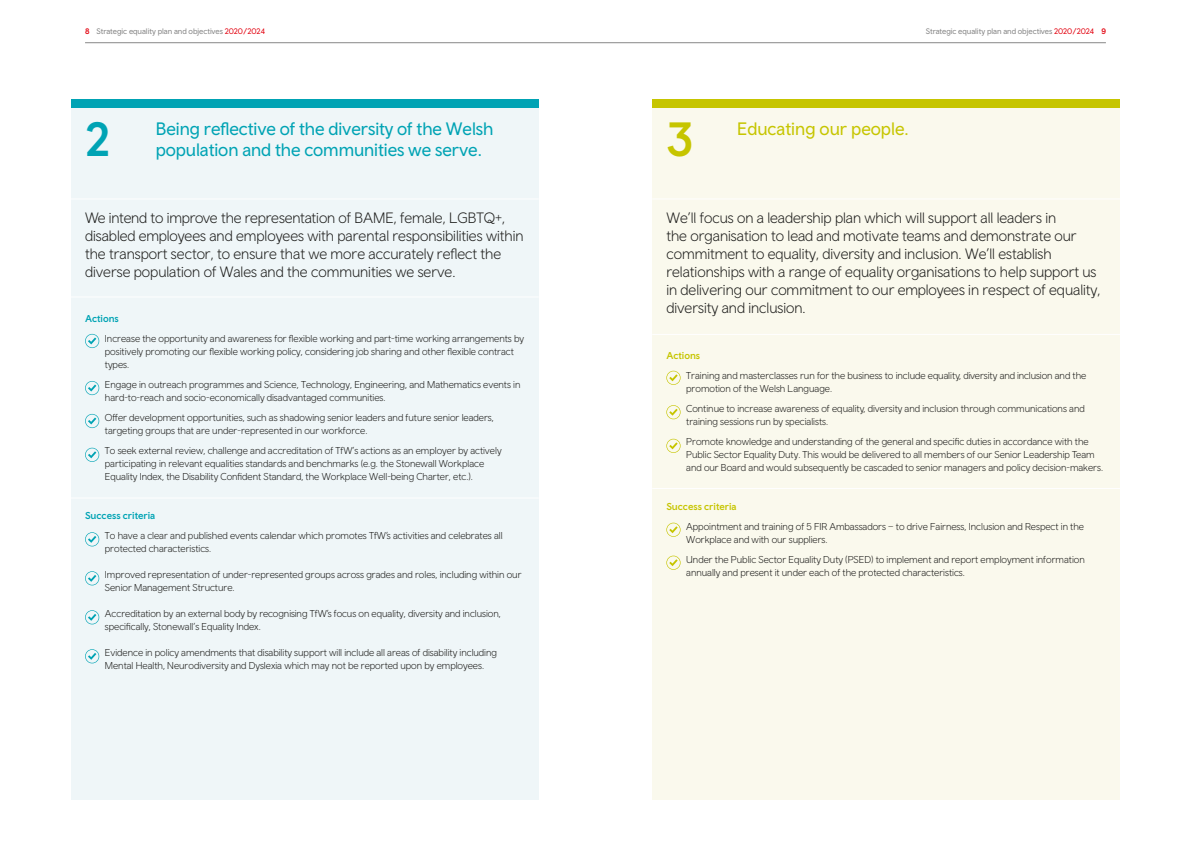
<style>
.page{position:relative;width:1191px;height:842px;background:#fff}
.page>*{position:absolute;margin:0;border:0;box-sizing:border-box;transform-origin:0 0}
.t1{font:500 48px "Wales Sans Body";color:#00a3b4}
.t2{font:500 48px "Wales Sans Body";color:#c6c500}
.t3{font:18px/21px "Wales Sans Body";letter-spacing:-.005em;color:#00a3b4}
.t4{font:18px "Wales Sans Body";color:#c6c500}
.t5{font:300 15px/18px "Wales Sans Body";color:#1d1d1b}
.t6{font:300 10px/13px "Wales Sans Body";color:#1d1d1b}
.t7{font:500 10px "Wales Sans Body";color:#c6c500}
.t8{font:500 10px "Wales Sans Body";color:#00a3b4}
.t9{font:8px "Wales Sans Body";letter-spacing:-.01em;color:#878787}
.s1{font-weight:500;color:#e30613}
.s2{color:#e30613}
</style>
<div class="page">
<hr style="left:85px;top:43px;width:1021px;height:1px;background:#878787">
<div style="left:652px;top:100px;width:468px;height:700px;background:#faf9ed"></div>
<svg style="left:666px;top:371px;width:14px;height:14px"></svg>
<svg style="left:666px;top:405px;width:14px;height:14px"></svg>
<svg style="left:666px;top:556px;width:14px;height:14px"></svg>
<div style="left:71px;top:100px;width:468px;height:700px;background:#eff6f8"></div>
<svg style="left:85px;top:334px;width:14px;height:14px"></svg>
<svg style="left:85px;top:381px;width:14px;height:14px"></svg>
<svg style="left:85px;top:414px;width:14px;height:14px"></svg>
<svg style="left:85px;top:448px;width:14px;height:14px"></svg>
<svg style="left:85px;top:532px;width:14px;height:14px"></svg>
<div style="left:71px;top:99px;width:468px;height:9px;background:#00a3b4"></div>
<svg style="left:666px;top:439px;width:14px;height:14px"></svg>
<svg style="left:666px;top:523px;width:14px;height:14px"></svg>
<svg style="left:85px;top:649px;width:14px;height:14px"></svg>
<svg style="left:85px;top:610px;width:14px;height:14px"></svg>
<svg style="left:85px;top:571px;width:14px;height:14px"></svg>
<div style="left:652px;top:99px;width:468px;height:9px;background:#c6c500"></div>
<hr style="left:71px;top:198px;width:468px;height:1px;background:#fff">
<hr style="left:71px;top:296px;width:468px;height:1px;background:#fff">
<hr style="left:71px;top:497px;width:468px;height:1px;background:#fff">
<hr style="left:652px;top:198px;width:468px;height:1px;background:#fff">
<hr style="left:652px;top:334px;width:468px;height:1px;background:#fff">
<hr style="left:652px;top:488px;width:468px;height:1px;background:#fff">
<p class="t9" style="left:85px;top:26px;width:181px"><span class="s1">8</span> Strategic equality plan and objectives <span class="s2">2020/2024</span></p>
<p class="t9" style="left:926px;top:26px;width:181px">Strategic equality plan and objectives <span class="s2">2020/2024</span> <span class="s1">9</span></p>
<h1 class="t1" style="left:85px;top:110px;width:27px">2</h1>
<h2 class="t3" style="left:156px;top:117px;width:339px">Being reflective of the diversity of the Welsh population and the communities we serve.</h2>
<h1 class="t2" style="left:666px;top:110px;width:28px">3</h1>
<h2 class="t4" style="left:737px;top:117px;width:173px">Educating our people.</h2>
<p class="t5" style="left:85px;top:209px;width:440px">We intend to improve the representation of BAME, female, LGBTQ+, disabled employees and employees with parental responsibilities within the transport sector, to ensure that we more accurately reflect the diverse population of Wales and the communities we serve.</p>
<p class="t8" style="left:85px;top:312px;width:35px">Actions</p>
<p class="t6" style="left:105px;top:331px;width:420px">Increase the opportunity and awareness for flexible working and part-time working arrangements by positively promoting our flexible working policy, considering job sharing and other flexible contract types.</p>
<p class="t6" style="left:105px;top:377px;width:417px">Engage in outreach programmes and Science, Technology, Engineering, and Mathematics events in hard-to-reach and socio-economically disadvantaged communities.</p>
<p class="t6" style="left:105px;top:410px;width:390px">Offer development opportunities, such as shadowing senior leaders and future senior leaders, targeting groups that are under-represented in our workforce.</p>
<p class="t6" style="left:105px;top:443px;width:398px">To seek external review, challenge and accreditation of TfW’s actions as an employer by actively participating in relevant equalities standards and benchmarks (e.g. the Stonewall Workplace<br>Equality Index, the Disability Confident Standard, the Workplace Well-being Charter, etc.).</p>
<p class="t8" style="left:85px;top:509px;width:72px">Success criteria</p>
<p class="t6" style="left:105px;top:528px;width:399px">To have a clear and published events calendar which promotes TfW’s activities and celebrates all protected characteristics.</p>
<p class="t6" style="left:105px;top:567px;width:418px">Improved representation of under-represented groups across grades and roles, including within our<br>Senior Management Structure.</p>
<p class="t6" style="left:105px;top:606px;width:397px">Accreditation by an external body by recognising TfW’s focus on equality, diversity and inclusion, specifically, Stonewall’s Equality Index.</p>
<p class="t6" style="left:105px;top:645px;width:393px">Evidence in policy amendments that disability support will include all areas of disability including<br>Mental Health, Neurodiversity and Dyslexia which may not be reported upon by employees.</p>
<p class="t5" style="left:666px;top:209px;width:436px">We’ll focus on a leadership plan which will support all leaders in<br>the organisation to lead and motivate teams and demonstrate our commitment to equality, diversity and inclusion. We’ll establish relationships with a range of equality organisations to help support us in delivering our commitment to our employees in respect of equality, diversity and inclusion.</p>
<p class="t7" style="left:666px;top:349px;width:35px">Actions</p>
<p class="t6" style="left:686px;top:368px;width:401px">Training and masterclasses run for the business to include equality, diversity and inclusion and the promotion of the Welsh Language.</p>
<p class="t6" style="left:686px;top:401px;width:400px">Continue to increase awareness of equality, diversity and inclusion through communications and training sessions run by specialists.</p>
<p class="t6" style="left:686px;top:434px;width:418px">Promote knowledge and understanding of the general and specific duties in accordance with the<br>Public Sector Equality Duty. This would be delivered to all members of our Senior Leadership Team and our Board and would subsequently be cascaded to senior managers and policy decision-makers.</p>
<p class="t7" style="left:666px;top:500px;width:72px">Success criteria</p>
<p class="t6" style="left:686px;top:519px;width:399px">Appointment and training of 5 FIR Ambassadors – to drive Fairness, Inclusion and Respect in the<br>Workplace and with our suppliers.</p>
<p class="t6" style="left:686px;top:552px;width:400px">Under the Public Sector Equality Duty (PSED) to implement and report employment information annually and present it under each of the protected characteristics.</p>
</div>
